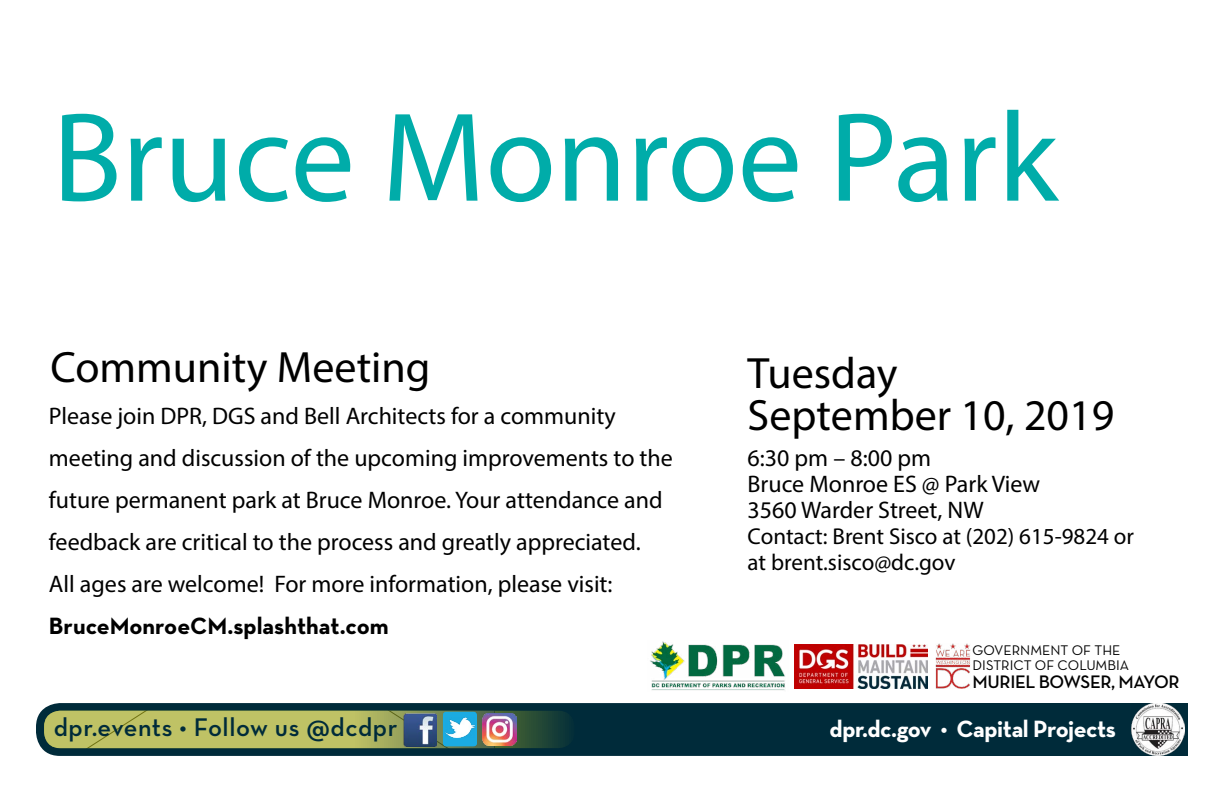
<style>
.page{position:relative;width:1224px;height:792px;background:#fff}
.page>*{position:absolute;margin:0;border:0;box-sizing:border-box;transform-origin:0 0}
.t1{font:128px "Myriad Pro";color:#00aca9}
.t2{font:44px/42px "Myriad Pro";color:#000}
.t3{font:26px "Neutra Text Demi Alt";letter-spacing:.02em;color:#002b3a}
.t4{font:24px/42px "Myriad Pro";color:#000}
.t5{font:700 24px "Neutra Text";color:#000}
.t6{font:700 24px "Neutra Text";letter-spacing:-.02em;color:#fff}
.t7{font:23px/26px "Myriad Pro";color:#000}
.t8{font:18.4px "Neutra Text Demi SC";letter-spacing:-.02em;color:#000}
.t9{font:14.2px/15px "Neutra Text Book Alt";color:#000}
</style>
<div class="page">
<img style="left:650px;top:641px;width:135px;height:50px">
<img style="left:936px;top:644px;width:34px;height:45px">
<div style="left:36px;top:703px;width:1129px;height:53px;background:#002b3a;border-radius:24px"></div>
<div style="left:920px;top:703px;width:268px;height:53px;background:#002b3a"></div>
<svg style="left:44px;top:711px;width:531px;height:37px"></svg>
<svg style="left:44px;top:711px;width:451px;height:37px;background:#b6ba62"></svg>
<img style="left:1132px;top:703px;width:52px;height:53px">
<img style="left:403px;top:713px;width:34px;height:34px">
<div style="left:443px;top:712px;width:34px;height:34px;background:#1babe2;border-radius:3px"></div>
<img style="left:445px;top:718px;width:30px;height:20px">
<img style="left:483px;top:713px;width:34px;height:33px">
<img style="left:794px;top:644px;width:134px;height:45px">
<h1 class="t1" style="left:52px;top:79px;width:1007px">Bruce Monroe Park</h1>
<h2 class="t2" style="left:50px;top:346px;width:382px">Community Meeting</h2>
<p class="t4" style="left:49px;top:394px;width:625px">Please join DPR, DGS and Bell Architects for a community meeting and discussion of the upcoming improvements to the future permanent park at Bruce Monroe. Your attendance and feedback are critical to the process and greatly appreciated.<br>All ages are welcome! For more information, please visit:</p>
<p class="t5" style="left:49px;top:611px;width:341px">BruceMonroeCM.splashthat.com</p>
<h2 class="t2" style="left:748px;top:352px;width:368px">Tuesday<br>September 10, 2019</h2>
<p class="t4" style="left:748px;top:445px;width:294px;line-height:26px">6:30 pm – 8:00 pm<br>Bruce Monroe ES @ Park View<br>3560 Warder Street, NW</p>
<p class="t7" style="left:748px;top:523px;width:388px">Contact: Brent Sisco at (202) 615-9824 or at brent.sisco@dc.gov</p>
<p class="t9" style="left:973px;top:642px;width:158px">GOVERNMENT OF THE<br>DISTRICT OF COLUMBIA</p>
<p class="t8" style="left:973px;top:671px;width:209px">MURIEL BOWSER, MAYOR</p>
<p class="t3" style="left:54px;top:712px;width:345px">dpr.events • Follow us @dcdpr</p>
<p class="t6" style="left:830px;top:714px;width:288px">dpr.dc.gov • Capital Projects</p>
</div>
